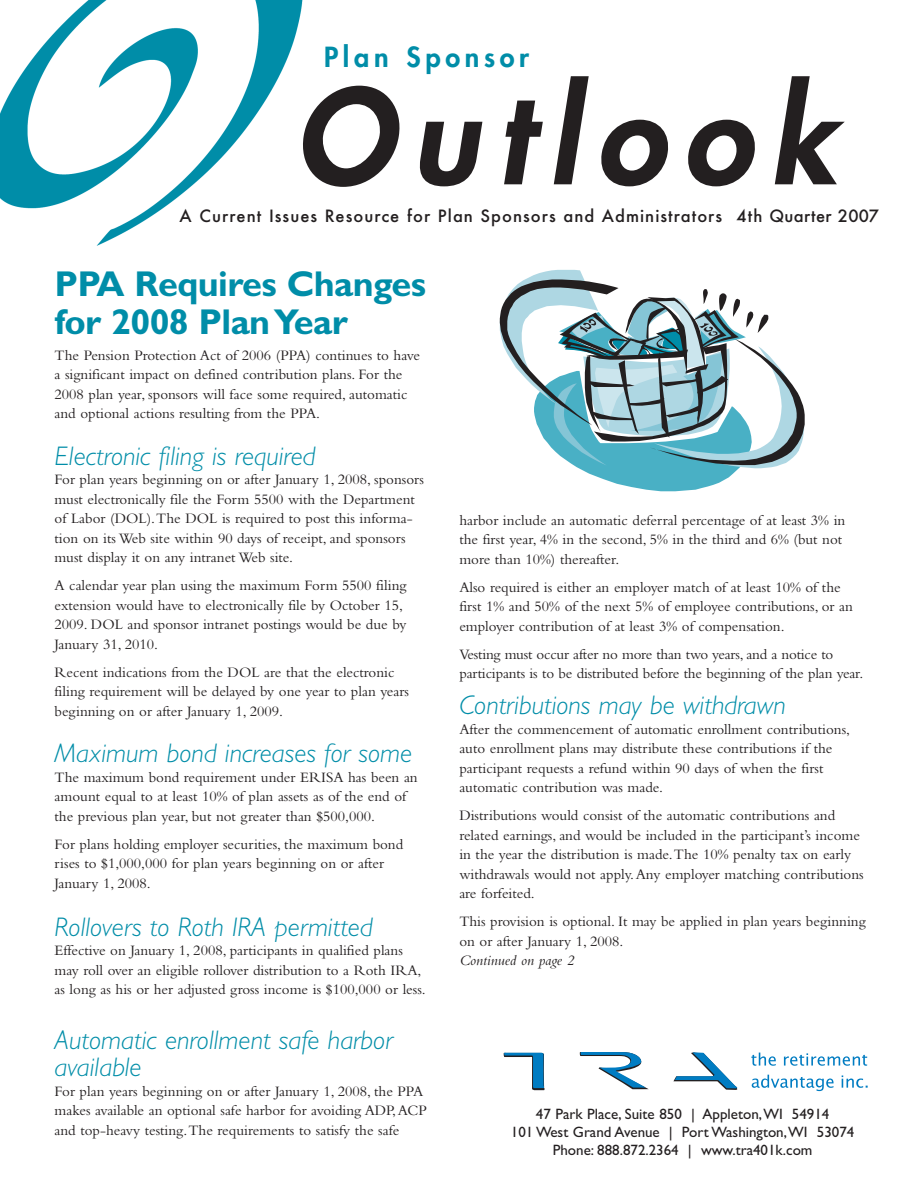
<style>
.page{position:relative;width:918px;height:1188px;background:#fff}
.page>*{position:absolute;margin:0;border:0;box-sizing:border-box;transform-origin:0 0}
.t1{font:italic 800 127.5px "Futura";letter-spacing:.135em;color:#231f20}
.t2{font:700 36px/37.5px "Gill Sans";letter-spacing:-.015em;color:#008da8}
.t3{font:italic 300 27px/27px "Gill Sans";color:#008da8}
.t4{font:800 27px "Futura";letter-spacing:.175em;color:#008da8}
.t5{font:500 16.5px "Futura";letter-spacing:.06em;color:#231f20}
.t6{font:15px/19.5px "Bembo";color:#231f20}
.t7{font:15px/18px "Gill Sans";color:#231f20;text-align:center}
.t8{font:italic 15px "Bembo";color:#231f20}
</style>
<div class="page">
<img style="left:0;top:0;width:302px;height:245px">
<svg style="left:500px;top:270px;width:305px;height:221px"></svg>
<svg style="left:580px;top:1052px;width:68px;height:37px"></svg>
<svg style="left:673px;top:1052px;width:65px;height:38px"></svg>
<svg style="left:504px;top:1053px;width:41px;height:37px"></svg>
<svg style="left:751px;top:1053px;width:116px;height:13px"></svg>
<svg style="left:752px;top:1075px;width:116px;height:16px"></svg>
<h3 class="t4" style="left:324px;top:44px;width:207px">Plan Sponsor</h3>
<h1 class="t1" style="left:294px;top:76px;width:543px">Outlook</h1>
<p class="t5" style="left:180px;top:206px;width:701px">A Current Issues Resource for Plan Sponsors and Administrators 4th Quarter 2007</p>
<h2 class="t2" style="left:55px;top:268px;width:373px">PPA Requires Changes for 2008 Plan Year</h2>
<p class="t6" style="left:55px;top:347px;width:367px">The Pension Protection Act of 2006 (PPA) continues to have a significant impact on defined contribution plans. For the 2008 plan year, sponsors will face some required, automatic and optional actions resulting from the PPA.</p>
<h3 class="t3" style="left:55px;top:444px;width:263px">Electronic filing is required</h3>
<p class="t6" style="left:55px;top:471px;width:371px">For plan years beginning on or after January 1, 2008, sponsors must electronically file the Form 5500 with the Department of Labor (DOL).The DOL is required to post this informa&shy;tion on its Web site within 90 days of receipt, and sponsors must display it on any intranet Web site.</p>
<p class="t6" style="left:55px;top:577px;width:354px">A calendar year plan using the maximum Form 5500 filing extension would have to electronically file by October 15, 2009. DOL and sponsor intranet postings would be due by January 31, 2010.</p>
<p class="t6" style="left:55px;top:664px;width:356px">Recent indications from the DOL are that the electronic filing requirement will be delayed by one year to plan years beginning on or after January 1, 2009.</p>
<h3 class="t3" style="left:55px;top:742px;width:359px">Maximum bond increases for some</h3>
<p class="t6" style="left:55px;top:769px;width:365px">The maximum bond requirement under ERISA has been an amount equal to at least 10% of plan assets as of the end of the previous plan year, but not greater than $500,000.</p>
<p class="t6" style="left:55px;top:836px;width:350px">For plans holding employer securities, the maximum bond rises to $1,000,000 for plan years beginning on or after<br>January 1, 2008.</p>
<h3 class="t3" style="left:55px;top:915px;width:320px">Rollovers to Roth IRA permitted</h3>
<p class="t6" style="left:55px;top:942px;width:373px">Effective on January 1, 2008, participants in qualified plans may roll over an eligible rollover distribution to a Roth IRA, as long as his or her adjusted gross income is $100,000 or less.</p>
<h3 class="t3" style="left:55px;top:1029px;width:340px">Automatic enrollment safe harbor available</h3>
<p class="t6" style="left:55px;top:1083px;width:374px">For plan years beginning on or after January 1, 2008, the PPA makes available an optional safe harbor for avoiding ADP,ACP and top-heavy testing.The requirements to satisfy the safe</p>
<p class="t6" style="left:459px;top:512px;width:388px">harbor include an automatic deferral percentage of at least 3% in the first year, 4% in the second, 5% in the third and 6% (but not more than 10%) thereafter.</p>
<p class="t6" style="left:459px;top:579px;width:395px">Also required is either an employer match of at least 10% of the first 1% and 50% of the next 5% of employee contributions, or an employer contribution of at least 3% of compensation.</p>
<p class="t6" style="left:459px;top:646px;width:406px">Vesting must occur after no more than two years, and a notice to participants is to be distributed before the beginning of the plan year.</p>
<h3 class="t3" style="left:459px;top:694px;width:328px">Contributions may be withdrawn</h3>
<p class="t6" style="left:459px;top:721px;width:392px">After the commencement of automatic enrollment contributions, auto enrollment plans may distribute these contributions if the participant requests a refund within 90 days of when the first automatic contribution was made.</p>
<p class="t6" style="left:459px;top:807px;width:406px">Distributions would consist of the automatic contributions and related earnings, and would be included in the participant’s income in the year the distribution is made.The 10% penalty tax on early withdrawals would not apply.Any employer matching contributions are forfeited.</p>
<p class="t6" style="left:459px;top:913px;width:408px">This provision is optional. It may be applied in plan years beginning on or after January 1, 2008.</p>
<p class="t8" style="left:459px;top:955px;width:117px">Continued on page 2</p>
<p class="t7" style="left:511px;top:1105px;width:345px">47 Park Place, Suite 850 | Appleton,WI 54914<br>101 West Grand Avenue | Port Washington,WI 53074<br>Phone: 888.872.2364 | www.tra401k.com</p>
</div>
